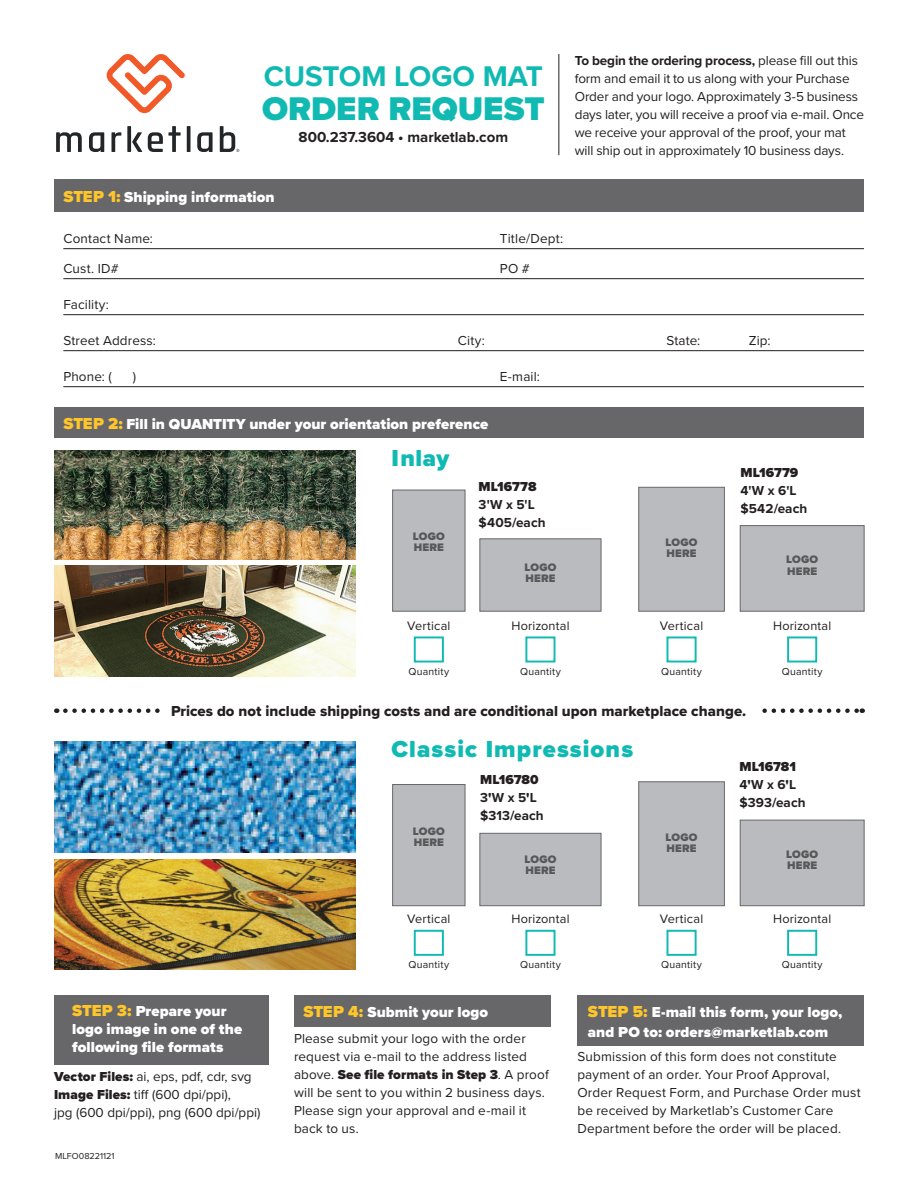
<style>
.page{position:relative;width:918px;height:1188px;background:#fff}
.page>*{position:absolute;margin:0;border:0;box-sizing:border-box;transform-origin:0 0}
.t1{font:900 34.05px "Proxima Nova";color:#10bab2}
.t2{font:700 29.55px "Proxima Nova";letter-spacing:-.005em;color:#10bab2}
.t3{font:900 24px "Proxima Nova";letter-spacing:.045em;color:#10bab2}
.Steps_white{font:900 15px/18px "Proxima Nova";letter-spacing:.005em;color:#fff}
.t4{font:15px "Proxima Nova Extrabld";letter-spacing:.005em;color:#231f20}
.t5{font:700 15px "Proxima Nova";color:#231f20}
.body{font:13.5px/18px "Proxima Nova";letter-spacing:.01em;color:#231f20}
.body-2{font:13.5px/18px "Proxima Nova";letter-spacing:-.01em;color:#231f20}
.t6{font:700 13.5px/18px "Proxima Nova";letter-spacing:.005em;color:#231f20}
.t7{font:900 13.5px "Proxima Nova";letter-spacing:.01em;color:#231f20}
.t8{font:12.75px "Proxima Nova";letter-spacing:.015em;color:#231f20}
.t9{font:900 11.25px/11.2px "Proxima Nova";letter-spacing:.015em;color:#57585a}
.t10{font:10.5px "Proxima Nova";letter-spacing:.025em;color:#231f20}
.t11{font:9px "Proxima Nova";color:#231f20}
.s1{font-weight:700}
.s2{font-size:16.5px;color:#fec62a}
.s3{font-weight:900}
</style>
<div class="page">
<svg style="left:65px;top:708px;width:798px;height:5px"></svg>
<div style="left:162px;top:697px;width:597px;height:26px;background:#fff"></div>
<div style="left:54px;top:180px;width:810px;height:32px;background:#67676a"></div>
<div style="left:54px;top:407px;width:810px;height:31px;background:#67676a"></div>
<hr style="left:558px;top:54px;width:1px;height:101px;background:#231f20">
<hr style="left:63px;top:248px;width:801px;height:1px;background:#231f20">
<hr style="left:63px;top:278px;width:801px;height:1px;background:#231f20">
<hr style="left:63px;top:314px;width:801px;height:1px;background:#231f20">
<hr style="left:63px;top:350px;width:801px;height:1px;background:#231f20">
<hr style="left:63px;top:386px;width:801px;height:1px;background:#231f20">
<div style="left:294px;top:995px;width:257px;height:32px;background:#67676a"></div>
<div style="left:577px;top:995px;width:287px;height:51px;background:#67676a"></div>
<div style="left:638px;top:781px;width:87px;height:125px;background:#babbbe;border:1px solid #67676a"></div>
<div style="left:740px;top:820px;width:125px;height:86px;background:#babbbe;border:1px solid #67676a"></div>
<div style="left:667px;top:930px;width:30px;height:26px;border:2px solid #10bab2"></div>
<div style="left:638px;top:487px;width:87px;height:125px;background:#babbbe;border:1px solid #67676a"></div>
<div style="left:667px;top:636px;width:30px;height:27px;border:2px solid #10bab2"></div>
<div style="left:740px;top:525px;width:125px;height:87px;background:#babbbe;border:1px solid #67676a"></div>
<div style="left:787px;top:636px;width:30px;height:27px;border:2px solid #10bab2"></div>
<div style="left:787px;top:930px;width:30px;height:26px;border:2px solid #10bab2"></div>
<div style="left:392px;top:490px;width:73px;height:122px;background:#babbbe;border:1px solid #67676a"></div>
<div style="left:414px;top:636px;width:30px;height:27px;border:2px solid #10bab2"></div>
<div style="left:479px;top:538px;width:122px;height:74px;background:#babbbe;border:1px solid #67676a"></div>
<div style="left:525px;top:636px;width:30px;height:27px;border:2px solid #10bab2"></div>
<div style="left:392px;top:784px;width:73px;height:122px;background:#babbbe;border:1px solid #67676a"></div>
<div style="left:479px;top:833px;width:122px;height:73px;background:#babbbe;border:1px solid #67676a"></div>
<div style="left:414px;top:930px;width:30px;height:26px;border:2px solid #10bab2"></div>
<div style="left:525px;top:930px;width:30px;height:26px;border:2px solid #10bab2"></div>
<img style="left:54px;top:450px;width:301px;height:110px">
<img style="left:54px;top:565px;width:301px;height:111px">
<img style="left:54px;top:741px;width:301px;height:112px">
<img style="left:54px;top:859px;width:301px;height:111px">
<svg style="left:106px;top:54px;width:79px;height:59px"></svg>
<svg style="left:56px;top:132px;width:26px;height:20px"></svg>
<svg style="left:89px;top:132px;width:15px;height:20px"></svg>
<svg style="left:111px;top:132px;width:10px;height:20px"></svg>
<svg style="left:127px;top:126px;width:15px;height:26px"></svg>
<svg style="left:187px;top:126px;width:4px;height:26px"></svg>
<svg style="left:197px;top:132px;width:16px;height:20px"></svg>
<svg style="left:148px;top:126px;width:33px;height:26px"></svg>
<svg style="left:220px;top:126px;width:19px;height:26px"></svg>
<div style="left:54px;top:995px;width:214px;height:70px;background:#67676a"></div>
<p class="t2" style="left:264px;top:54px;width:281px">CUSTOM LOGO MAT</p>
<p class="t1" style="left:262px;top:83px;width:284px">ORDER REQUEST</p>
<p class="t5" style="left:299px;top:125px;width:211px">800.237.3604 • marketlab.com</p>
<p class="body-2" style="left:575px;top:51px;width:291px"><span class="s1">To begin the ordering process,</span> please fill out this form and email it to us along with your Purchase Order and your logo. Approximately 3-5 business days later, you will receive a proof via e-mail. Once we receive your approval of the proof, your mat will ship out in approximately 10 business days.</p>
<p class="Steps_white" style="left:63px;top:188px;width:213px"><span class="s2">STEP 1:</span> Shipping information</p>
<p class="body" style="left:63px;top:229px;width:91px">Contact Name:</p>
<p class="body" style="left:500px;top:229px;width:65px">Title/Dept:</p>
<p class="body" style="left:63px;top:259px;width:57px">Cust. ID#</p>
<p class="body" style="left:500px;top:259px;width:31px">PO #</p>
<p class="body" style="left:63px;top:295px;width:47px">Facility:</p>
<p class="body" style="left:63px;top:331px;width:94px">Street Address:</p>
<p class="body" style="left:458px;top:331px;width:29px">City:</p>
<p class="body" style="left:666px;top:331px;width:36px">State:</p>
<p class="body" style="left:749px;top:331px;width:23px">Zip:</p>
<p class="body" style="left:63px;top:367px;width:50px">Phone: (</p>
<p class="body" style="left:133px;top:367px;width:5px">)</p>
<p class="body" style="left:500px;top:367px;width:42px">E-mail:</p>
<p class="Steps_white" style="left:63px;top:415px;width:426px"><span class="s2">STEP 2:</span> Fill in QUANTITY under your orientation preference</p>
<p class="t3" style="left:392px;top:440px;width:59px">Inlay</p>
<p class="t9" style="left:413px;top:531px;width:33px">LOGO<br>HERE</p>
<p class="t8" style="left:407px;top:616px;width:45px">Vertical</p>
<p class="t10" style="left:408px;top:663px;width:42px">Quantity</p>
<p class="t6" style="left:479px;top:477px;width:69px"><span class="s3">ML16778<br></span>3'W x 5'L $405/each</p>
<p class="t9" style="left:525px;top:561px;width:33px">LOGO<br>HERE</p>
<p class="t8" style="left:511px;top:616px;width:60px">Horizontal</p>
<p class="t10" style="left:520px;top:663px;width:42px">Quantity</p>
<p class="t9" style="left:666px;top:537px;width:33px">LOGO<br>HERE</p>
<p class="t8" style="left:660px;top:616px;width:45px">Vertical</p>
<p class="t10" style="left:661px;top:663px;width:42px">Quantity</p>
<p class="t7" style="left:740px;top:463px;width:59px">ML16779</p>
<p class="t6" style="left:740px;top:481px;width:58px">4'W x 6'L</p>
<p class="t6" style="left:740px;top:499px;width:68px">$542/each</p>
<p class="t9" style="left:786px;top:554px;width:33px">LOGO<br>HERE</p>
<p class="t8" style="left:773px;top:616px;width:60px">Horizontal</p>
<p class="t10" style="left:782px;top:663px;width:42px">Quantity</p>
<p class="t4" style="left:171px;top:699px;width:577px">Prices do not include shipping costs and are conditional upon marketplace change.</p>
<p class="Steps_white" style="left:72px;top:1002px;width:172px"><span class="s2">STEP 3:</span> Prepare your logo image in one of the following file formats</p>
<p class="body" style="left:54px;top:1067px;width:199px"><span class="s3">Vector Files:</span> ai, eps, pdf, cdr, svg</p>
<p class="body" style="left:54px;top:1085px;width:208px"><span class="s3">Image Files:</span> tiff (600 dpi/ppi),<br>jpg (600 dpi/ppi), png (600 dpi/ppi)</p>
<p class="t11" style="left:55px;top:1149px;width:61px">MLFO08221121</p>
<p class="t3" style="left:392px;top:732px;width:243px">Classic Impressions</p>
<p class="t9" style="left:413px;top:825px;width:33px">LOGO<br>HERE</p>
<p class="t8" style="left:407px;top:910px;width:45px">Vertical</p>
<p class="t10" style="left:408px;top:957px;width:42px">Quantity</p>
<p class="t7" style="left:480px;top:770px;width:60px">ML16780</p>
<p class="t6" style="left:480px;top:789px;width:58px">3<span class="s3">'</span>W x 5<span class="s3">'</span>L</p>
<p class="t6" style="left:480px;top:807px;width:65px">$313/each</p>
<p class="t9" style="left:525px;top:853px;width:33px">LOGO<br>HERE</p>
<p class="t8" style="left:511px;top:910px;width:60px">Horizontal</p>
<p class="t10" style="left:520px;top:957px;width:42px">Quantity</p>
<p class="t9" style="left:666px;top:831px;width:33px">LOGO<br>HERE</p>
<p class="t8" style="left:660px;top:910px;width:45px">Vertical</p>
<p class="t10" style="left:661px;top:957px;width:42px">Quantity</p>
<p class="t7" style="left:740px;top:757px;width:58px">ML16781</p>
<p class="t6" style="left:740px;top:776px;width:58px">4<span class="s3">'</span>W x 6<span class="s3">'</span>L</p>
<p class="t6" style="left:740px;top:794px;width:68px">$393/each</p>
<p class="t9" style="left:786px;top:848px;width:33px">LOGO<br>HERE</p>
<p class="t8" style="left:773px;top:910px;width:60px">Horizontal</p>
<p class="t10" style="left:782px;top:957px;width:42px">Quantity</p>
<p class="Steps_white" style="left:303px;top:1003px;width:186px"><span class="s2">STEP 4:</span> Submit your logo</p>
<p class="body" style="left:294px;top:1029px;width:256px">Please submit your logo with the order request via e-mail to the address listed above. <span class="s3">See file formats in Step 3</span>. A proof will be sent to you within 2 business days.<br>Please sign your approval and e-mail it back to us.</p>
<p class="Steps_white" style="left:588px;top:1002px;width:256px;line-height:19.5px"><span class="s2">STEP 5:</span> E-mail this form, your logo, and PO to: orders@marketlab.com</p>
<p class="body" style="left:577px;top:1047px;width:285px">Submission of this form does not constitute payment of an order. Your Proof Approval, Order Request Form, and Purchase Order must be received by Marketlab’s Customer Care Department before the order will be placed.</p>
</div>
